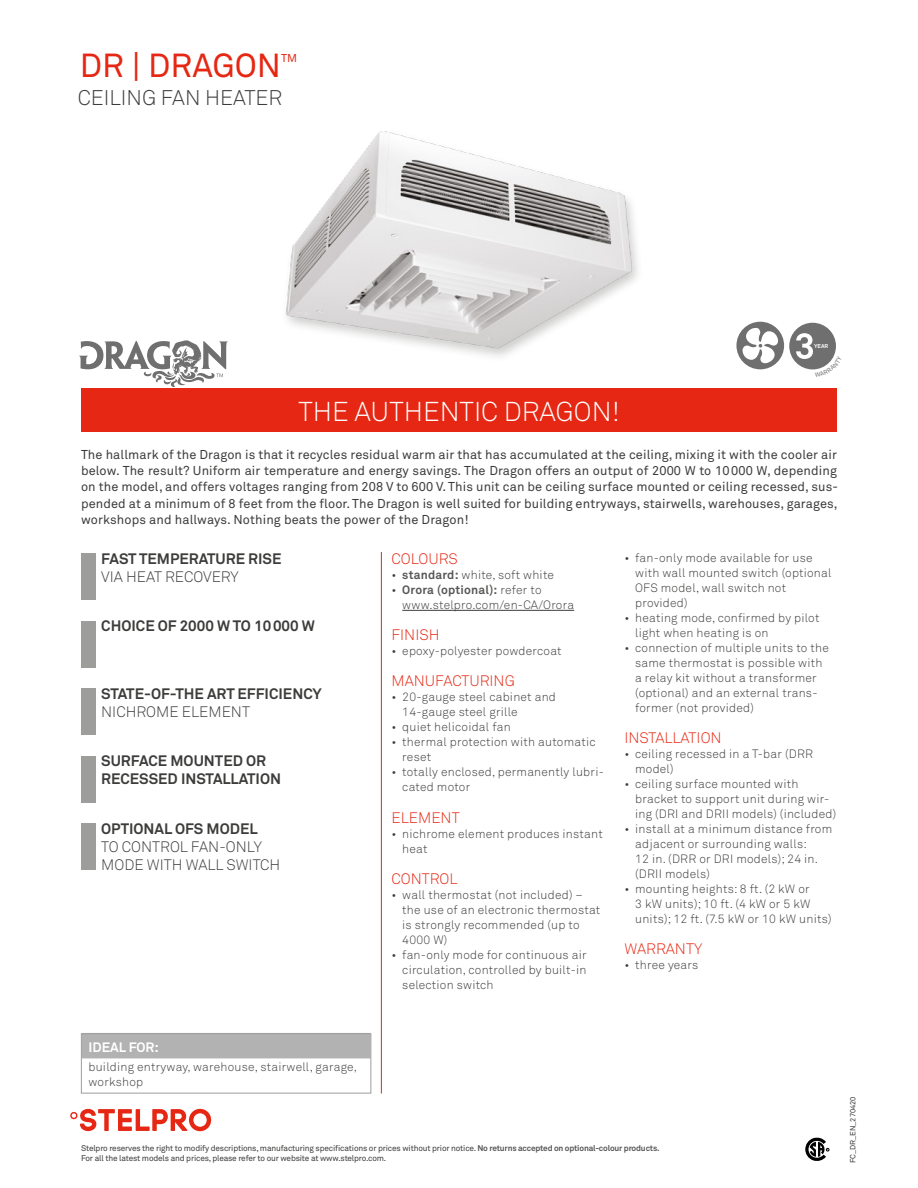
<style>
.page{position:relative;width:918px;height:1188px;background:#fff}
.page>*{position:absolute;margin:0;border:0;box-sizing:border-box;transform-origin:0 0}
.t1{font:33px "Akkurat";color:#e52713}
.t2{font:300 27px "Akkurat";color:#fff}
.t3{font:300 21px "Akkurat";color:#3c3c3b}
.t4{font:700 15px/18px "Akkurat";color:#3c3c3b}
.t5{font:300 15px/18px "Akkurat";color:#3c3c3b}
.t6{font:300 15px "Akkurat";color:#e52713}
.t7{font:700 13.5px "Akkurat";color:#fff}
.t8{font:12.75px/16.5px "Akkurat";letter-spacing:.01em;color:#3c3c3b;text-align:justify}
.t9{font:300 12px/15px "Akkurat";letter-spacing:.02em;color:#3c3c3b}
.t10{font:11.25px "Akkurat";color:#e52713}
.t11{font:8.25px/9.9px "Akkurat";letter-spacing:-.02em;color:#3c3c3b}
.t12{font:7.5px "Akkurat";color:#3c3c3b}
.t13{font:700 5.55px "Akkurat";color:#fff}
.s1{font-weight:700;color:#575756}
</style>
<div class="page">
<img style="left:285px;top:131px;width:353px;height:226px">
<div style="left:736px;top:322px;width:48px;height:47px;background:#706f6f;border-radius:50%"></div>
<svg style="left:743px;top:327px;width:35px;height:36px"></svg>
<hr style="left:381px;top:552px;width:1px;height:542px;background:#e52713">
<div style="left:789px;top:323px;width:47px;height:46px;background:#706f6f;border-radius:50%"></div>
<div style="left:82px;top:1033px;width:288px;height:25px;background:#b3b2b2"></div>
<div style="left:81px;top:1033px;width:290px;height:61px;border:1px solid #9d9d9c"></div>
<hr style="left:402px;top:610px;width:172px;height:1px;background:#3c3c3b">
<div style="left:81px;top:553px;width:14px;height:47px;background:#9d9d9c"></div>
<div style="left:81px;top:621px;width:14px;height:46px;background:#9d9d9c"></div>
<div style="left:81px;top:688px;width:14px;height:47px;background:#9d9d9c"></div>
<div style="left:81px;top:756px;width:14px;height:46px;background:#9d9d9c"></div>
<div style="left:81px;top:823px;width:14px;height:47px;background:#9d9d9c"></div>
<div style="left:81px;top:389px;width:756px;height:43px;background:#e52713"></div>
<svg style="left:79px;top:340px;width:149px;height:47px"></svg>
<svg style="left:805px;top:1138px;width:24px;height:23px"></svg>
<svg style="left:70px;top:1109px;width:141px;height:22px"></svg>
<svg style="left:796px;top:333px;width:40px;height:37px"></svg>
<h1 class="t1" style="left:80px;top:45px;width:203px">DR | DRAGON</h1>
<p class="t10" style="left:281px;top:51px;width:18px">TM</p>
<h3 class="t3" style="left:78px;top:85px;width:206px">CEILING FAN HEATER</h3>
<p class="t13" style="left:814px;top:343px;width:16px">YEAR</p>
<h2 class="t2" style="left:298px;top:395px;width:323px">THE AUTHENTIC DRAGON!</h2>
<p class="t8" style="left:81px;top:446px;width:759px">The hallmark of the Dragon is that it recycles residual warm air that has accumulated at the ceiling, mixing it with the cooler air below. The result? Uniform air temperature and energy savings. The Dragon offers an output of 2000 W to 10000 W, depending on the model, and offers voltages ranging from 208 V to 600 V. This unit can be ceiling surface mounted or ceiling recessed, sus&shy;pended at a minimum of 8 feet from the floor. The Dragon is well suited for building entryways, stairwells, warehouses, garages, workshops and hallways. Nothing beats the power of the Dragon!</p>
<p class="t4" style="left:101px;top:549px;width:182px">FAST TEMPERATURE RISE</p>
<p class="t5" style="left:101px;top:567px;width:139px">VIA HEAT RECOVERY</p>
<p class="t4" style="left:101px;top:617px;width:215px">CHOICE OF 2000 W TO 10000 W</p>
<p class="t4" style="left:101px;top:684px;width:222px">STATE-OF-THE ART EFFICIENCY</p>
<p class="t5" style="left:101px;top:702px;width:150px">NICHROME ELEMENT</p>
<p class="t4" style="left:101px;top:752px;width:181px">SURFACE MOUNTED OR<br>RECESSED INSTALLATION</p>
<p class="t4" style="left:101px;top:819px;width:158px">OPTIONAL OFS MODEL</p>
<p class="t5" style="left:101px;top:837px;width:181px">TO CONTROL FAN-ONLY<br>MODE WITH WALL SWITCH</p>
<p class="t6" style="left:392px;top:549px;width:68px">COLOURS</p>
<p class="t9" style="left:392px;top:567px;width:164px">• <span class="s1">standard:</span> white, soft white</p>
<p class="t9" style="left:402px;top:582px;width:173px;text-indent:-11px">• <span class="s1">Orora (optional):</span> refer to www.stelpro.com/en-CA/Orora</p>
<p class="t6" style="left:392px;top:625px;width:49px">FINISH</p>
<p class="t9" style="left:392px;top:643px;width:172px">• epoxy-polyester powdercoat</p>
<p class="t6" style="left:392px;top:672px;width:125px">MANUFACTURING</p>
<p class="t9" style="left:402px;top:689px;width:155px;text-indent:-11px">• 20-gauge steel cabinet and<br>14-gauge steel grille</p>
<p class="t9" style="left:392px;top:719px;width:121px">• quiet helicoidal fan</p>
<p class="t9" style="left:402px;top:734px;width:195px;text-indent:-11px">• thermal protection with automatic reset</p>
<p class="t9" style="left:402px;top:764px;width:203px;text-indent:-11px">• totally enclosed, permanently lubri&shy;cated motor</p>
<p class="t6" style="left:392px;top:808px;width:70px">ELEMENT</p>
<p class="t9" style="left:402px;top:826px;width:202px;text-indent:-11px">• nichrome element produces instant heat</p>
<p class="t6" style="left:392px;top:869px;width:68px">CONTROL</p>
<p class="t9" style="left:402px;top:887px;width:200px;text-indent:-11px">• wall thermostat (not included) – the use of an electronic thermostat is strongly recommended (up to<br>4000 W)</p>
<p class="t9" style="left:402px;top:947px;width:186px;text-align:justify;text-indent:-11px">• fan-only mode for continuous air circulation, controlled by built-in selection switch</p>
<p class="t9" style="left:635px;top:550px;width:198px;text-indent:-11px">• fan-only mode available for use with wall mounted switch (optional<br>OFS model, wall switch not provided)</p>
<p class="t9" style="left:635px;top:610px;width:186px;text-indent:-11px">• heating mode, confirmed by pilot light when heating is on</p>
<p class="t9" style="left:635px;top:640px;width:195px;text-indent:-11px">• connection of multiple units to the same thermostat is possible with a relay kit without a transformer (optional) and an external trans&shy;former (not provided)</p>
<p class="t6" style="left:624px;top:728px;width:99px">INSTALLATION</p>
<p class="t9" style="left:635px;top:746px;width:179px;text-indent:-11px">• ceiling recessed in a T-bar (DRR model)</p>
<p class="t9" style="left:635px;top:776px;width:203px;text-indent:-11px">• ceiling surface mounted with bracket to support unit during wir&shy;ing (DRI and DRII models) (included)</p>
<p class="t9" style="left:635px;top:821px;width:199px;text-indent:-11px">• install at a minimum distance from adjacent or surrounding walls:<br>12 in. (DRR or DRI models); 24 in. (DRII models)</p>
<p class="t9" style="left:635px;top:881px;width:198px;text-indent:-11px">• mounting heights: 8 ft. (2 kW or<br>3 kW units); 10 ft. (4 kW or 5 kW units); 12 ft. (7.5 kW or 10 kW units)</p>
<p class="t6" style="left:624px;top:939px;width:79px">WARRANTY</p>
<p class="t9" style="left:624px;top:957px;width:75px">• three years</p>
<p class="t7" style="left:88px;top:1038px;width:72px">IDEAL FOR:</p>
<p class="t9" style="left:88px;top:1059px;width:270px">building entryway, warehouse, stairwell, garage, workshop</p>
<p class="t11" style="left:81px;top:1143px;width:580px">Stelpro reserves the right to modify descriptions, manufacturing specifications or prices without prior notice. <span class="s1">No returns accepted on optional-colour products.<br></span>For all the latest models and prices, please refer to our website at www.stelpro.com.</p>
<p class="t12" style="left:848px;top:1163px;width:68px;rotate:-90deg">FC_DR_EN_270420</p>
</div>
